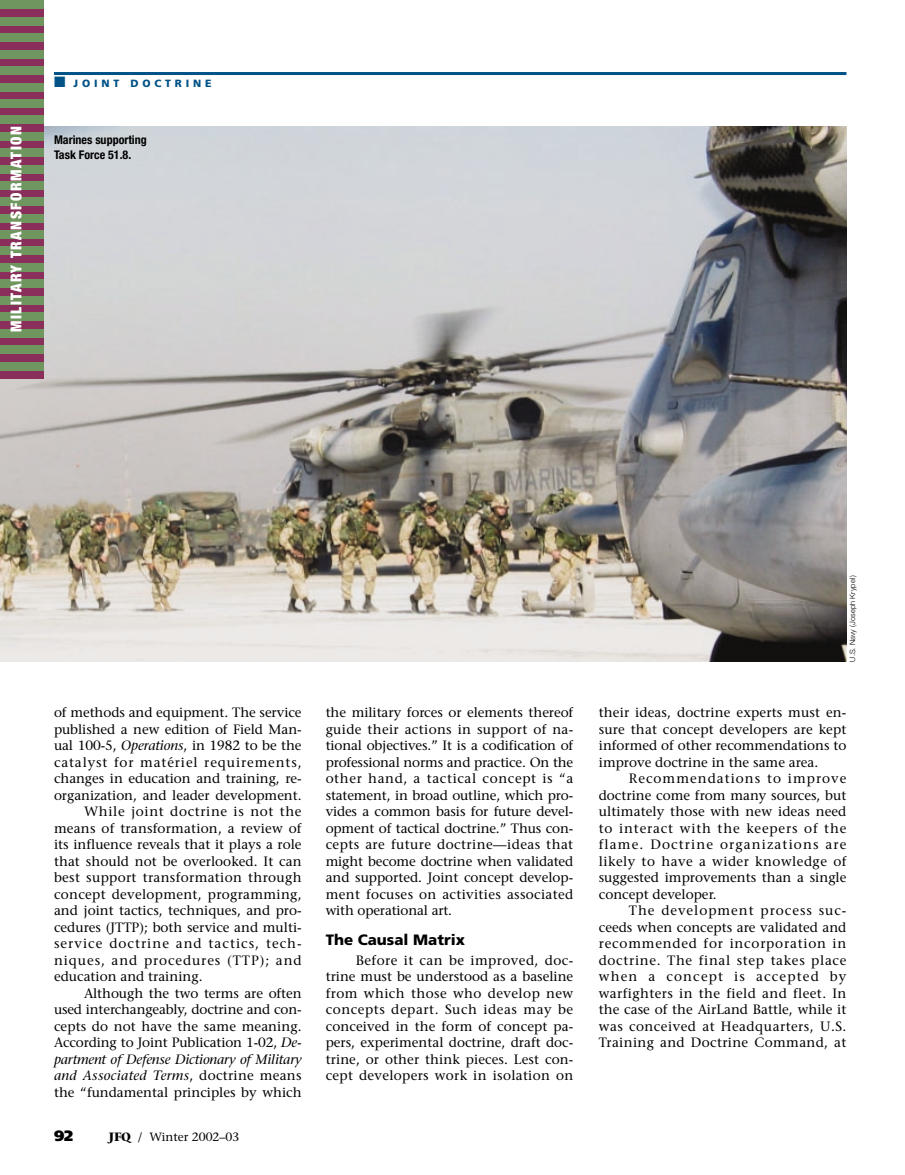
<style>
.page{position:relative;width:905px;height:1175px;background:#fff}
.page>*{position:absolute;margin:0;border:0;box-sizing:border-box;transform-origin:0 0}
.t1{font:900 condensed 15px "Helvetica Neue";letter-spacing:.105em;color:#fff}
.t2{font:900 15px "Frutiger";color:#000}
.t3{font:900 15px "Frutiger";color:#000}
.t4{font:13.5px/16.5px "Stone Serif";color:#000;text-align:justify}
.t5{font:13.5px "Stone Serif";letter-spacing:.065em;color:#000}
.t6{font:italic 13.5px "Stone Serif";letter-spacing:-.01em;color:#000}
.t7{font:13.5px "Stone Serif";letter-spacing:.025em;color:#000}
.t8{font:italic 13.5px "Stone Serif";letter-spacing:.02em;color:#000}
.t9{font:13.5px "Stone Serif";letter-spacing:.02em;color:#000}
.t10{font:13.5px "Stone Serif";letter-spacing:.075em;color:#000}
.t11{font:13.5px "Stone Serif";letter-spacing:.045em;color:#000}
.t12{font:700 condensed 12px/15px "Helvetica Neue";color:#000}
.t13{font:12px "Stone Serif";color:#000}
.t14{font:900 10.5px "Frutiger";letter-spacing:.365em;color:#005287}
.t15{font:300 7.5px "Helvetica Neue";letter-spacing:.01em;color:#000}
.s1{font-style:italic}
.s2{font-style:normal}
.s3{font-weight:700}
</style>
<div class="page">
<img style="left:0;top:126px;width:846px;height:536px">
<hr style="left:54px;top:72px;width:792px;height:3px;background:#005287">
<div style="left:0;top:0;width:44px;height:378px;background:#8a2e5b"></div>
<div style="left:0;top:329px;width:44px;height:8px;background:#6f965f"></div>
<div style="left:0;top:312px;width:44px;height:9px;background:#6f965f"></div>
<div style="left:0;top:296px;width:44px;height:8px;background:#6f965f"></div>
<div style="left:0;top:279px;width:44px;height:9px;background:#6f965f"></div>
<div style="left:0;top:263px;width:44px;height:8px;background:#6f965f"></div>
<div style="left:0;top:247px;width:44px;height:8px;background:#6f965f"></div>
<div style="left:0;top:230px;width:44px;height:9px;background:#6f965f"></div>
<div style="left:0;top:214px;width:44px;height:8px;background:#6f965f"></div>
<div style="left:0;top:197px;width:44px;height:9px;background:#6f965f"></div>
<div style="left:0;top:362px;width:44px;height:8px;background:#6f965f"></div>
<div style="left:0;top:346px;width:44px;height:8px;background:#6f965f"></div>
<div style="left:0;top:181px;width:44px;height:9px;background:#6f965f"></div>
<div style="left:0;top:165px;width:44px;height:8px;background:#6f965f"></div>
<div style="left:0;top:148px;width:44px;height:9px;background:#6f965f"></div>
<div style="left:0;top:132px;width:44px;height:8px;background:#6f965f"></div>
<div style="left:0;top:115px;width:44px;height:9px;background:#6f965f"></div>
<div style="left:0;top:99px;width:44px;height:9px;background:#6f965f"></div>
<div style="left:0;top:83px;width:44px;height:8px;background:#6f965f"></div>
<div style="left:0;top:66px;width:44px;height:9px;background:#6f965f"></div>
<div style="left:0;top:50px;width:44px;height:8px;background:#6f965f"></div>
<div style="left:0;top:33px;width:44px;height:9px;background:#6f965f"></div>
<div style="left:0;top:17px;width:44px;height:9px;background:#6f965f"></div>
<div style="left:0;top:1px;width:44px;height:8px;background:#6f965f"></div>
<p class="t1" style="left:11px;top:332px;width:208px;rotate:-90deg">MILITARY TRANSFORMATION</p>
<p class="t14" style="left:54px;top:79px;width:159px">■ JOINT DOCTRINE</p>
<p class="t12" style="left:54px;top:133px;width:94px">Marines supporting<br>Task Force 51.8.</p>
<p class="t4" style="left:54px;top:705px;width:249px">of methods and equipment. The service</p>
<p class="t4" style="left:54px;top:722px;width:249px">published a new edition of Field Man-</p>
<p class="t4" style="left:54px;top:738px;width:249px">ual 100-5, <span class="s1">Operations</span>, in 1982 to be the</p>
<p class="t5" style="left:54px;top:756px;width:249px">catalyst for matériel requirements,</p>
<p class="t4" style="left:54px;top:771px;width:249px">changes in education and training, re-</p>
<p class="t4" style="left:54px;top:788px;width:249px">organization, and leader development.</p>
<p class="t11" style="left:84px;top:806px;width:219px">While joint doctrine is not the</p>
<p class="t4" style="left:54px;top:821px;width:249px">means of transformation, a review of</p>
<p class="t4" style="left:54px;top:837px;width:249px">its influence reveals that it plays a role</p>
<p class="t4" style="left:54px;top:854px;width:249px">that should not be overlooked. It can</p>
<p class="t7" style="left:54px;top:872px;width:249px">best support transformation through</p>
<p class="t9" style="left:54px;top:888px;width:249px">concept development, programming,</p>
<p class="t4" style="left:54px;top:903px;width:249px">and joint tactics, techniques, and pro-</p>
<p class="t4" style="left:54px;top:920px;width:249px">cedures (JTTP); both service and multi-</p>
<p class="t10" style="left:54px;top:938px;width:249px">service doctrine and tactics, tech-</p>
<p class="t5" style="left:54px;top:954px;width:249px">niques, and procedures (TTP); and</p>
<p class="t4" style="left:54px;top:969px;width:150px">education and training.</p>
<p class="t4" style="left:84px;top:986px;width:219px">Although the two terms are often</p>
<p class="t4" style="left:54px;top:1002px;width:249px">used interchangeably, doctrine and con-</p>
<p class="t4" style="left:54px;top:1019px;width:249px">cepts do not have the same meaning.</p>
<p class="t4" style="left:54px;top:1035px;width:249px">According to Joint Publication 1-02, <span class="s1">De-</span></p>
<p class="t6" style="left:54px;top:1053px;width:249px">partment of Defense Dictionary of Military</p>
<p class="t8" style="left:54px;top:1070px;width:249px">and Associated Terms<span class="s2">, doctrine means</span></p>
<p class="t4" style="left:54px;top:1085px;width:249px">the “fundamental principles by which</p>
<p class="t3" style="left:54px;top:1130px;width:21px">92</p>
<p class="t13" style="left:109px;top:1132px;width:132px"><span class="s3">JFQ</span> / Winter 2002–03</p>
<p class="t4" style="left:325px;top:705px;width:249px">the military forces or elements thereof guide their actions in support of na&shy;tional objectives.” It is a codification of professional norms and practice. On the other hand, a tactical concept is “a statement, in broad outline, which pro&shy;vides a common basis for future devel&shy;opment of tactical doctrine.” Thus con&shy;cepts are future doctrine—ideas that might become doctrine when validated and supported. Joint concept develop&shy;ment focuses on activities associated with operational art.</p>
<p class="t2" style="left:326px;top:934px;width:141px">The Causal Matrix</p>
<p class="t4" style="left:326px;top:953px;width:249px;text-indent:30px">Before it can be improved, doc&shy;trine must be understood as a baseline from which those who develop new concepts depart. Such ideas may be conceived in the form of concept pa&shy;pers, experimental doctrine, draft doc&shy;trine, or other think pieces. Lest con&shy;cept developers work in isolation on</p>
<p class="t15" style="left:849px;top:661px;width:87px;rotate:-90deg">U.S. Navy (Joseph Krypel)</p>
<p class="t4" style="left:598px;top:705px;width:249px">their ideas, doctrine experts must en&shy;sure that concept developers are kept informed of other recommendations to improve doctrine in the same area.</p>
<p class="t4" style="left:598px;top:771px;width:249px;text-indent:30px">Recommendations to improve doctrine come from many sources, but ultimately those with new ideas need to interact with the keepers of the flame. Doctrine organizations are likely to have a wider knowledge of suggested improvements than a single concept developer.</p>
<p class="t4" style="left:598px;top:903px;width:249px;text-indent:30px">The development process suc&shy;ceeds when concepts are validated and recommended for incorporation in doctrine. The final step takes place when a concept is accepted by warfighters in the field and fleet. In the case of the AirLand Battle, while it was conceived at Headquarters, U.S.<br>Training and Doctrine Command, at</p>
</div>
